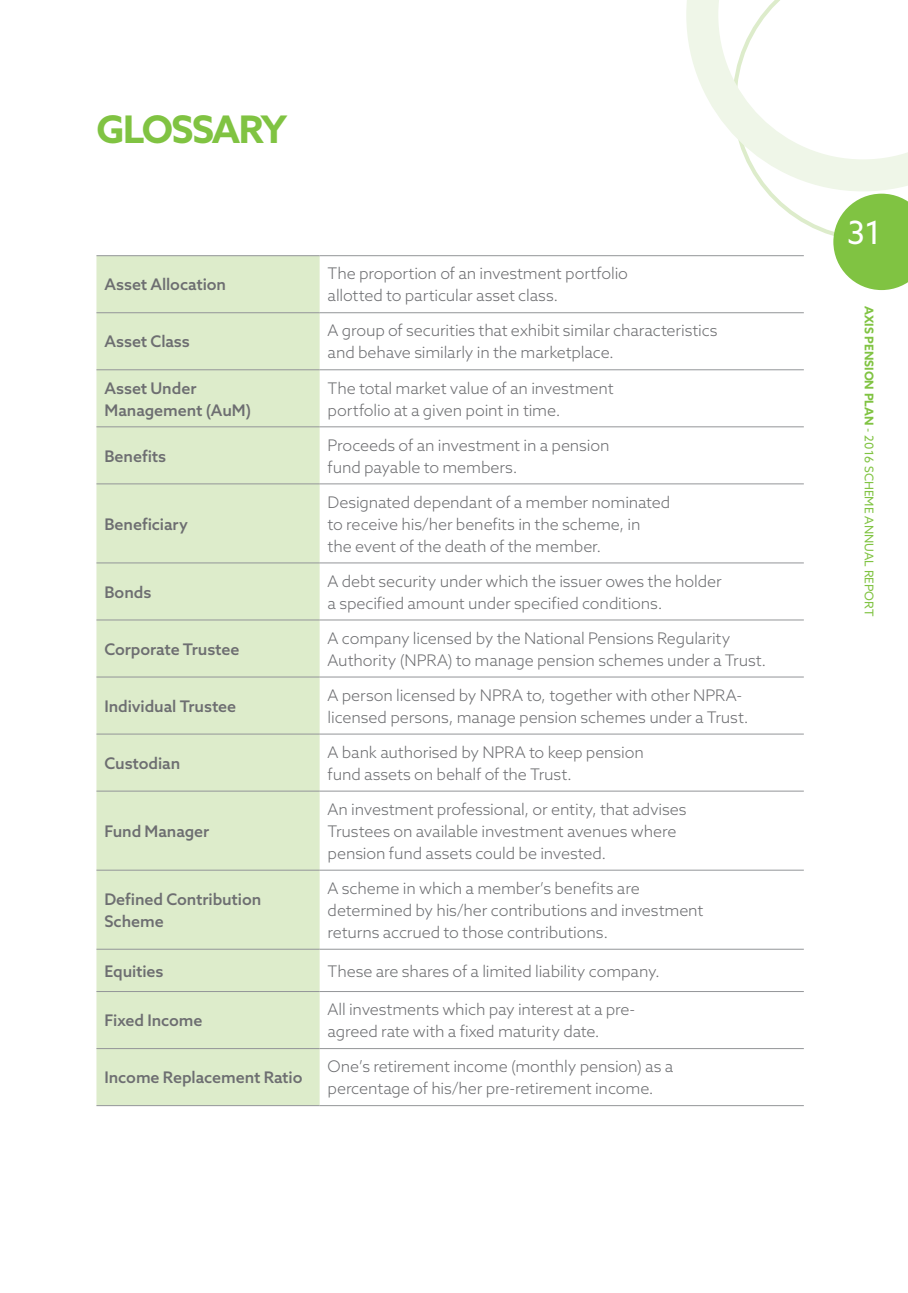
<style>
.page{position:relative;width:908px;height:1293px;background:#fff}
.page>*{position:absolute;margin:0;border:0;box-sizing:border-box;transform-origin:0 0}
.t1{font:700 38px "Azo Sans";letter-spacing:-.045em;color:#80c342}
.t2{font:32px "Azo Sans";color:#fff}
.t3{font:300 16px/22px "Azo Sans";letter-spacing:-.01em;color:#6d6e71}
.t4{font:500 16px/22px "Azo Sans";letter-spacing:-.005em;color:#6d6e71}
.t5{font:12px "Azo Sans";color:#80c342}
.s1{font-weight:700}
</style>
<div class="page">
<svg style="left:686px;top:0;width:221px;height:290px"></svg>
<div style="left:96px;top:256px;width:223px;height:849px;background:#ddeccb"></div>
<hr style="left:96px;top:255px;width:223px;height:1px;background:#939598">
<hr style="left:319px;top:255px;width:484px;height:1px;background:#939598">
<hr style="left:96px;top:312px;width:223px;height:1px;background:#939598">
<hr style="left:319px;top:312px;width:484px;height:1px;background:#939598">
<hr style="left:96px;top:369px;width:223px;height:1px;background:#939598">
<hr style="left:319px;top:369px;width:484px;height:1px;background:#939598">
<hr style="left:96px;top:426px;width:223px;height:1px;background:#939598">
<hr style="left:319px;top:426px;width:484px;height:1px;background:#939598">
<hr style="left:96px;top:483px;width:223px;height:1px;background:#939598">
<hr style="left:319px;top:483px;width:484px;height:1px;background:#939598">
<hr style="left:96px;top:562px;width:223px;height:1px;background:#939598">
<hr style="left:319px;top:562px;width:484px;height:1px;background:#939598">
<hr style="left:96px;top:619px;width:223px;height:1px;background:#939598">
<hr style="left:319px;top:619px;width:484px;height:1px;background:#939598">
<hr style="left:96px;top:676px;width:223px;height:1px;background:#939598">
<hr style="left:319px;top:676px;width:484px;height:1px;background:#939598">
<hr style="left:96px;top:733px;width:223px;height:1px;background:#939598">
<hr style="left:319px;top:733px;width:484px;height:1px;background:#939598">
<hr style="left:96px;top:790px;width:223px;height:1px;background:#939598">
<hr style="left:319px;top:790px;width:484px;height:1px;background:#939598">
<hr style="left:96px;top:869px;width:223px;height:1px;background:#939598">
<hr style="left:319px;top:869px;width:484px;height:1px;background:#939598">
<hr style="left:96px;top:948px;width:223px;height:1px;background:#939598">
<hr style="left:319px;top:948px;width:484px;height:1px;background:#939598">
<hr style="left:96px;top:991px;width:223px;height:1px;background:#939598">
<hr style="left:319px;top:991px;width:484px;height:1px;background:#939598">
<hr style="left:96px;top:1048px;width:223px;height:1px;background:#939598">
<hr style="left:319px;top:1048px;width:484px;height:1px;background:#939598">
<hr style="left:96px;top:1105px;width:223px;height:1px;background:#939598">
<hr style="left:319px;top:1105px;width:484px;height:1px;background:#939598">
<h1 class="t1" style="left:96px;top:104px;width:192px">GLOSSARY</h1>
<p class="t4" style="left:104px;top:273px;width:123px">Asset Allocation</p>
<p class="t3" style="left:327px;top:262px;width:302px">The proportion of an investment portfolio allotted to particular asset class.</p>
<p class="t4" style="left:104px;top:330px;width:87px">Asset Class</p>
<p class="t3" style="left:327px;top:319px;width:391px">A group of securities that exhibit similar characteristics and behave similarly in the marketplace.</p>
<p class="t4" style="left:104px;top:376px;width:148px">Asset Under<br>Management (AuM)</p>
<p class="t3" style="left:327px;top:376px;width:287px">The total market value of an investment portfolio at a given point in time.</p>
<p class="t4" style="left:104px;top:444px;width:63px">Benefits</p>
<p class="t3" style="left:327px;top:434px;width:283px">Proceeds of an investment in a pension fund payable to members.</p>
<p class="t4" style="left:104px;top:512px;width:85px">Beneficiary</p>
<p class="t3" style="left:327px;top:491px;width:344px">Designated dependant of a member nominated to receive his/her benefits in the scheme, in<br>the event of the death of the member.</p>
<p class="t4" style="left:104px;top:581px;width:48px">Bonds</p>
<p class="t3" style="left:327px;top:570px;width:395px">A debt security under which the issuer owes the holder a specified amount under specified conditions.</p>
<p class="t4" style="left:104px;top:638px;width:136px">Corporate Trustee</p>
<p class="t3" style="left:327px;top:627px;width:440px">A company licensed by the National Pensions Regularity<br>Authority (NPRA) to manage pension schemes under a Trust.</p>
<p class="t4" style="left:104px;top:695px;width:133px">Individual Trustee</p>
<p class="t3" style="left:327px;top:684px;width:422px">A person licensed by NPRA to, together with other NPRA&shy;licensed persons, manage pension schemes under a Trust.</p>
<p class="t4" style="left:104px;top:752px;width:77px">Custodian</p>
<p class="t3" style="left:327px;top:741px;width:317px">A bank authorised by NPRA to keep pension fund assets on behalf of the Trust.</p>
<p class="t4" style="left:104px;top:820px;width:106px">Fund Manager</p>
<p class="t3" style="left:327px;top:798px;width:360px">An investment professional, or entity, that advises<br>Trustees on available investment avenues where pension fund assets could be invested.</p>
<p class="t4" style="left:104px;top:888px;width:158px">Defined Contribution<br>Scheme</p>
<p class="t3" style="left:327px;top:877px;width:377px">A scheme in which a member’s benefits are determined by his/her contributions and investment returns accrued to those contributions.</p>
<p class="t4" style="left:104px;top:959px;width:61px">Equities</p>
<p class="t3" style="left:327px;top:959px;width:334px">These are shares of a limited liability company.</p>
<p class="t4" style="left:104px;top:1009px;width:100px">Fixed Income</p>
<p class="t3" style="left:327px;top:998px;width:309px">All investments which pay interest at a pre&shy;agreed rate with a fixed maturity date.</p>
<p class="t4" style="left:104px;top:1066px;width:199px">Income Replacement Ratio</p>
<p class="t3" style="left:327px;top:1055px;width:347px">One’s retirement income (monthly pension) as a percentage of his/her pre-retirement income.</p>
<h2 class="t2" style="left:846px;top:212px;width:36px">31</h2>
<p class="t5" style="left:876px;top:306px;width:312px;rotate:90deg"><span class="s1">AXIS PENSION PLAN</span> - 2016 SCHEME ANNUAL REPORT</p>
</div>
